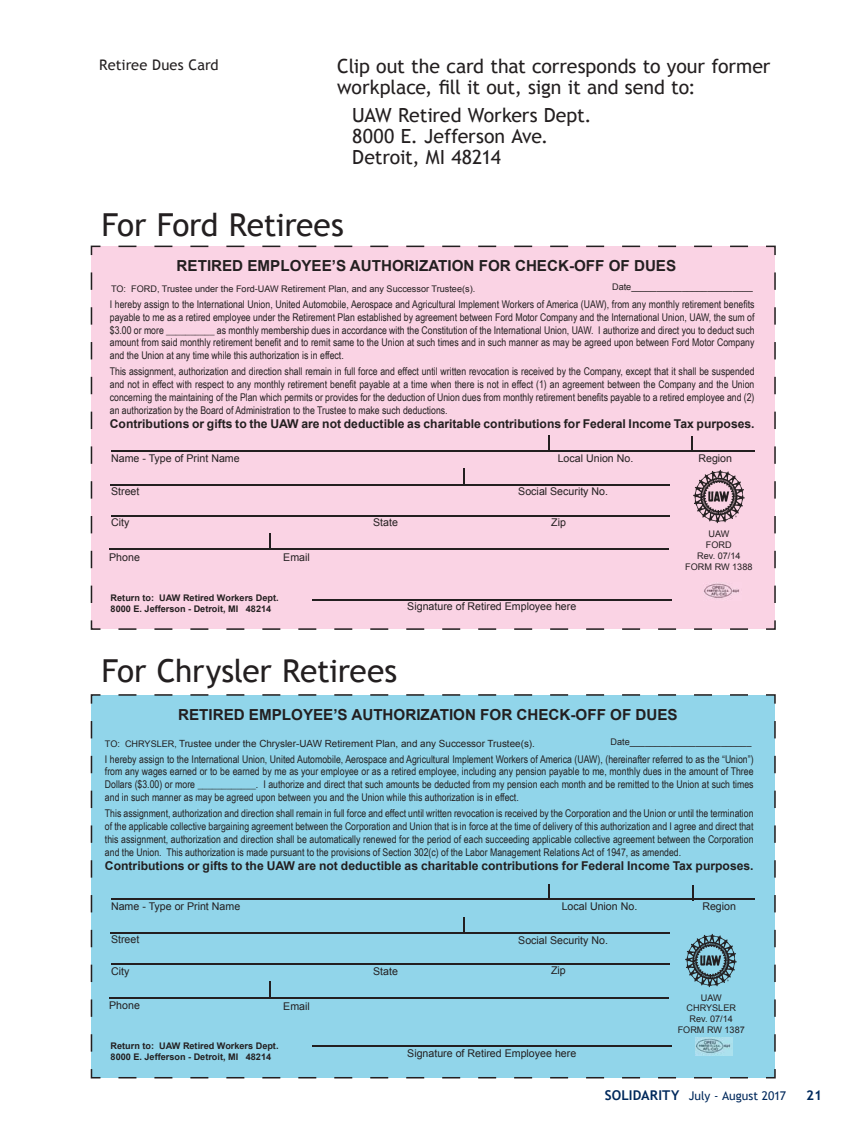
<style>
.page{position:relative;width:864px;height:1134px;background:#fff}
.page>*{position:absolute;margin:0;border:0;box-sizing:border-box;transform-origin:0 0}
.Body_Main_2017{font:31.65px "Trebuchet MS";letter-spacing:-.01em;color:#231f20}
.Body_Main_2017-2{font:19.5px/21px "Trebuchet MS";letter-spacing:-.005em;color:#231f20}
.t1{font:700 15.15px "Arial";color:#231f20}
.Body_Main_2017-3{font:14.7px "Trebuchet MS";color:#231f20}
.t2{font:700 13.5px "Trebuchet MS";color:#00295c}
.t3{font:700 12.15px "Arial";color:#231f20}
.t4{font:12px "Trebuchet MS";color:#00295c}
.t5{font:10.65px/12.8px "Arial Narrow";color:#231f20;text-align:justify}
.t6{font:10.65px "Arial";color:#231f20}
.t7{font:9.9px "Arial";color:#231f20}
.t8{font:9.15px/10.9px "Arial";color:#231f20;text-align:center}
.t9{font:700 9.15px/10.9px "Arial";color:#231f20}
.s1{font-size:9.15px}
.s2{font-family:"Arial Narrow"}
.s3{font-weight:700;font-size:13.5px}
</style>
<div class="page">
<div style="left:90px;top:245px;width:686px;height:385px;background:#fad3e4"></div>
<div style="left:90px;top:694px;width:686px;height:385px;background:#91d5ea"></div>
<p class="Body_Main_2017-3" style="left:99px;top:56px;width:121px">Retiree Dues Card</p>
<p class="Body_Main_2017-2" style="left:337px;top:56px;width:435px">Clip out the card that corresponds to your former workplace, fill it out, sign it and send to:</p>
<p class="Body_Main_2017-2" style="left:352px;top:105px;width:241px">UAW Retired Workers Dept.<br>8000 E. Jefferson Ave.<br>Detroit, MI 48214</p>
<p class="Body_Main_2017" style="left:102px;top:206px;width:244px">For Ford Retirees</p>
<p class="t1" style="left:177px;top:256px;width:501px">RETIRED EMPLOYEE’S AUTHORIZATION FOR CHECK-OFF OF DUES</p>
<p class="t8" style="left:111px;top:283px;width:366px">TO: FORD, Trustee under the Ford-UAW Retirement Plan, and any Successor Trustee(s).</p>
<p class="t8" style="left:612px;top:281px;width:142px">Date________________________</p>
<p class="t5" style="left:110px;top:298px;width:646px">I hereby assign to the International Union, United Automobile, Aerospace and Agricultural Implement Workers of America (UAW), from any monthly retirement benefits payable to me as a retired employee under the Retirement Plan established by agreement between Ford Motor Company and the International Union, UAW, the sum of $3.00 or more __________ as monthly membership dues in accordance with the Constitution of the International Union, UAW. I authorize and direct you to deduct such amount from said monthly retirement benefit and to remit same to the Union at such times and in such manner as may be agreed upon between Ford Motor Company and the Union at any time while this authorization is in effect.</p>
<p class="t5" style="left:110px;top:365px;width:646px">This assignment, authorization and direction shall remain in full force and effect until written revocation is received by the Company, except that it shall be suspended and not in effect with respect to any monthly retirement benefit payable at a time when there is not in effect (1) an agreement between the Company and the Union concerning the maintaining of the Plan which permits or provides for the deduction of Union dues from monthly retirement benefits payable to a retired employee and (2) an authorization by the Board of Administration to the Trustee to make such deductions.</p>
<p class="t3" style="left:110px;top:416px;width:646px">Contributions or gifts to the UAW are not deductible as charitable contributions for Federal Income Tax purposes.</p>
<p class="t6" style="left:111px;top:451px;width:130px">Name - Type of Print Name</p>
<p class="t6" style="left:558px;top:451px;width:77px">Local Union No.</p>
<p class="t6" style="left:698px;top:451px;width:35px">Region</p>
<p class="t6" style="left:111px;top:484px;width:30px">Street</p>
<p class="t8" style="left:685px;top:528px;width:69px">UAW<br>FORD<br>Rev. 07/14<br>FORM RW 1388</p>
<p class="t6" style="left:518px;top:485px;width:91px">Social Security No.</p>
<p class="t6" style="left:111px;top:515px;width:20px">City</p>
<p class="t6" style="left:373px;top:515px;width:26px">State</p>
<p class="t6" style="left:551px;top:515px;width:16px">Zip</p>
<p class="t6" style="left:109px;top:550px;width:32px">Phone</p>
<p class="t6" style="left:283px;top:551px;width:28px">Email</p>
<p class="t9" style="left:111px;top:592px;width:169px">Return to: UAW Retired Workers Dept.<br>8000 E. Jefferson - Detroit, MI 48214</p>
<p class="t6" style="left:407px;top:599px;width:171px">Signature of Retired Employee here</p>
<p class="Body_Main_2017" style="left:102px;top:652px;width:297px">For Chrysler Retirees</p>
<p class="t1" style="left:178px;top:705px;width:501px">RETIRED EMPLOYEE’S AUTHORIZATION FOR CHECK-OFF OF DUES</p>
<p class="t7" style="left:105px;top:737px;width:431px"><span class="s1">TO: CHRYSLER</span><span class="s2">,</span> Trustee under the Chrysler-UAW Retirement Plan, and any Successor Trustee(s).</p>
<p class="t8" style="left:611px;top:736px;width:142px">Date________________________</p>
<p class="t5" style="left:105px;top:752px;width:650px">I hereby assign to the International Union, United Automobile, Aerospace and Agricultural Implement Workers of America (UAW), (hereinafter referred to as the “Union”) from any wages earned or to be earned by me as your employee or as a retired employee, including any pension payable to me, monthly dues in the amount of Three Dollars ($3.00) or more ____________. I authorize and direct that such amounts be deducted from my pension each month and be remitted to the Union at such times and in such manner as may be agreed upon between you and the Union while this authorization is in effect.</p>
<p class="t5" style="left:105px;top:807px;width:650px">This assignment, authorization and direction shall remain in full force and effect until written revocation is received by the Corporation and the Union or until the termination of the applicable collective bargaining agreement between the Corporation and Union that is in force at the time of delivery of this authorization and I agree and direct that this assignment, authorization and direction shall be automatically renewed for the period of each succeeding applicable collective agreement between the Corporation and the Union. This authorization is made pursuant to the provisions of Section 302(c) of the Labor Management Relations Act of 1947, as amended.</p>
<p class="t3" style="left:105px;top:858px;width:650px">Contributions or gifts to the UAW are not deductible as charitable contributions for Federal Income Tax purposes.</p>
<p class="t6" style="left:111px;top:900px;width:131px">Name - Type or Print Name</p>
<p class="t6" style="left:111px;top:933px;width:30px">Street</p>
<p class="t6" style="left:111px;top:964px;width:20px">City</p>
<p class="t6" style="left:373px;top:964px;width:26px">State</p>
<p class="t6" style="left:551px;top:964px;width:16px">Zip</p>
<p class="t6" style="left:562px;top:900px;width:77px">Local Union No.</p>
<p class="t6" style="left:702px;top:900px;width:35px">Region</p>
<p class="t6" style="left:518px;top:933px;width:91px">Social Security No.</p>
<p class="t6" style="left:109px;top:999px;width:32px">Phone</p>
<p class="t6" style="left:283px;top:999px;width:28px">Email</p>
<p class="t9" style="left:111px;top:1041px;width:169px">Return to: UAW Retired Workers Dept.<br>8000 E. Jefferson - Detroit, MI 48214</p>
<p class="t6" style="left:407px;top:1046px;width:171px">Signature of Retired Employee here</p>
<p class="t8" style="left:678px;top:992px;width:69px">UAW<br>CHRYSLER<br>Rev. 07/14<br>FORM RW 1387</p>
<p class="t4" style="left:605px;top:1089px;width:183px"><span class="s3">SOLIDARITY</span> July - August 2017</p>
<p class="t2" style="left:806px;top:1087px;width:17px">21</p>
</div>
